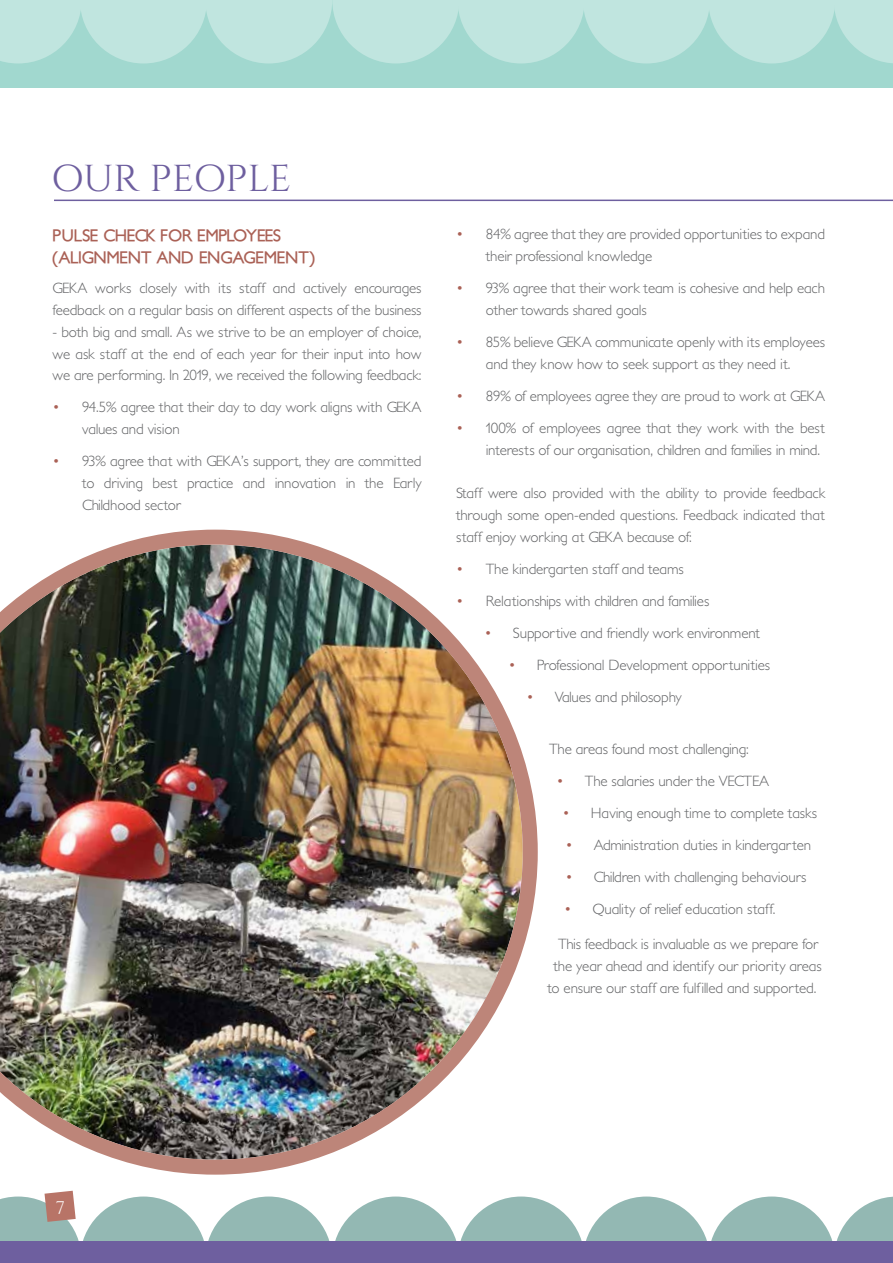
<style>
.page{position:relative;width:893px;height:1263px;background:#fff}
.page>*{position:absolute;margin:0;border:0;box-sizing:border-box;transform-origin:0 0}
.t1{font:37.5px "Cinzel";letter-spacing:-.015em;color:#6e5f9f;scale:1.04 1}
.t2{font:18px "Cinzel Decorative";color:#fff}
.t3{font:700 16.5px/21.8px "Petita";letter-spacing:-.055em;color:#aa6156}
.t4{font:300 15px/21.8px "Petita";letter-spacing:-.01em;color:#636466}
.s1{color:#aa6156}
</style>
<div class="page">
<div style="left:0;top:0;width:893px;height:88px;background:#a1d8cf"></div>
<svg style="left:0;top:0;width:893px;height:63px"></svg>
<hr style="left:54px;top:200px;width:839px;height:1px;background:#6e5f9f">
<svg style="left:0;top:1191px;width:893px;height:72px"></svg>
<img style="left:0;top:530px;width:538px;height:644px">
<h1 class="t1" style="left:51px;top:156px;width:233px">OUR PEOPLE</h1>
<p class="t3" style="left:53px;top:225px;width:264px">PULSE CHECK FOR EMPLOYEES (ALIGNMENT AND ENGAGEMENT)</p>
<p class="t4" style="left:53px;top:278px;width:370px">GEKA works closely with its staff and actively encourages feedback on a regular basis on different aspects of the business</p>
<p class="t4" style="left:53px;top:321px;width:371px;text-align:justify">- both big and small. As we strive to be an employer of choice, we ask staff at the end of each year for their input into how we are performing. In 2019, we received the following feedback:</p>
<p class="t4" style="left:82px;top:397px;width:341px;text-indent:-30px"><span class="s1">•</span> 94.5% agree that their day to day work aligns with GEKA values and vision</p>
<p class="t4" style="left:82px;top:451px;width:341px;text-align:justify;text-indent:-30px"><span class="s1">•</span> 93% agree that with GEKA’s support, they are committed to driving best practice and innovation in the Early Childhood sector</p>
<p class="t4" style="left:486px;top:224px;width:341px;text-indent:-30px"><span class="s1">•</span> 84% agree that they are provided opportunities to expand their professional knowledge</p>
<p class="t4" style="left:486px;top:277px;width:341px;text-indent:-30px"><span class="s1">•</span> 93% agree that their work team is cohesive and help each other towards shared goals</p>
<p class="t4" style="left:456px;top:331px;width:371px;text-align:center"><span class="s1">•</span> 85% believe GEKA communicate openly with its employees and they know how to seek support as they need it.</p>
<p class="t4" style="left:456px;top:385px;width:370px"><span class="s1">•</span> 89% of employees agree they are proud to work at GEKA</p>
<p class="t4" style="left:486px;top:417px;width:341px;text-indent:-30px"><span class="s1">•</span> 100% of employees agree that they work with the best interests of our organisation, children and families in mind.</p>
<p class="t4" style="left:456px;top:483px;width:371px;text-align:justify">Staff were also provided with the ability to provide feedback through some open-ended questions. Feedback indicated that staff enjoy working at GEKA because of:</p>
<p class="t4" style="left:456px;top:558px;width:229px"><span class="s1">•</span> The kindergarten staff and teams</p>
<p class="t4" style="left:456px;top:590px;width:255px"><span class="s1">•</span> Relationships with children and families</p>
<p class="t4" style="left:485px;top:622px;width:277px"><span class="s1">•</span> Supportive and friendly work environment</p>
<p class="t4" style="left:509px;top:654px;width:263px"><span class="s1">•</span> Professional Development opportunities</p>
<p class="t4" style="left:527px;top:686px;width:157px"><span class="s1">•</span> Values and philosophy</p>
<p class="t4" style="left:549px;top:739px;width:201px">The areas found most challenging:</p>
<p class="t4" style="left:557px;top:771px;width:214px"><span class="s1">•</span> The salaries under the VECTEA</p>
<p class="t4" style="left:563px;top:803px;width:256px"><span class="s1">•</span> Having enough time to complete tasks</p>
<p class="t4" style="left:566px;top:835px;width:247px"><span class="s1">•</span> Administration duties in kindergarten</p>
<p class="t4" style="left:566px;top:867px;width:242px"><span class="s1">•</span> Children with challenging behaviours</p>
<p class="t4" style="left:564px;top:899px;width:213px"><span class="s1">•</span> Quality of relief education staff.</p>
<p class="t4" style="left:548px;top:933px;width:276px;text-align:center">This feedback is invaluable as we prepare for the year ahead and identify our priority areas to ensure our staff are fulfilled and supported.</p>
<p class="t2" style="left:56px;top:1194px;width:11px">7</p>
</div>
